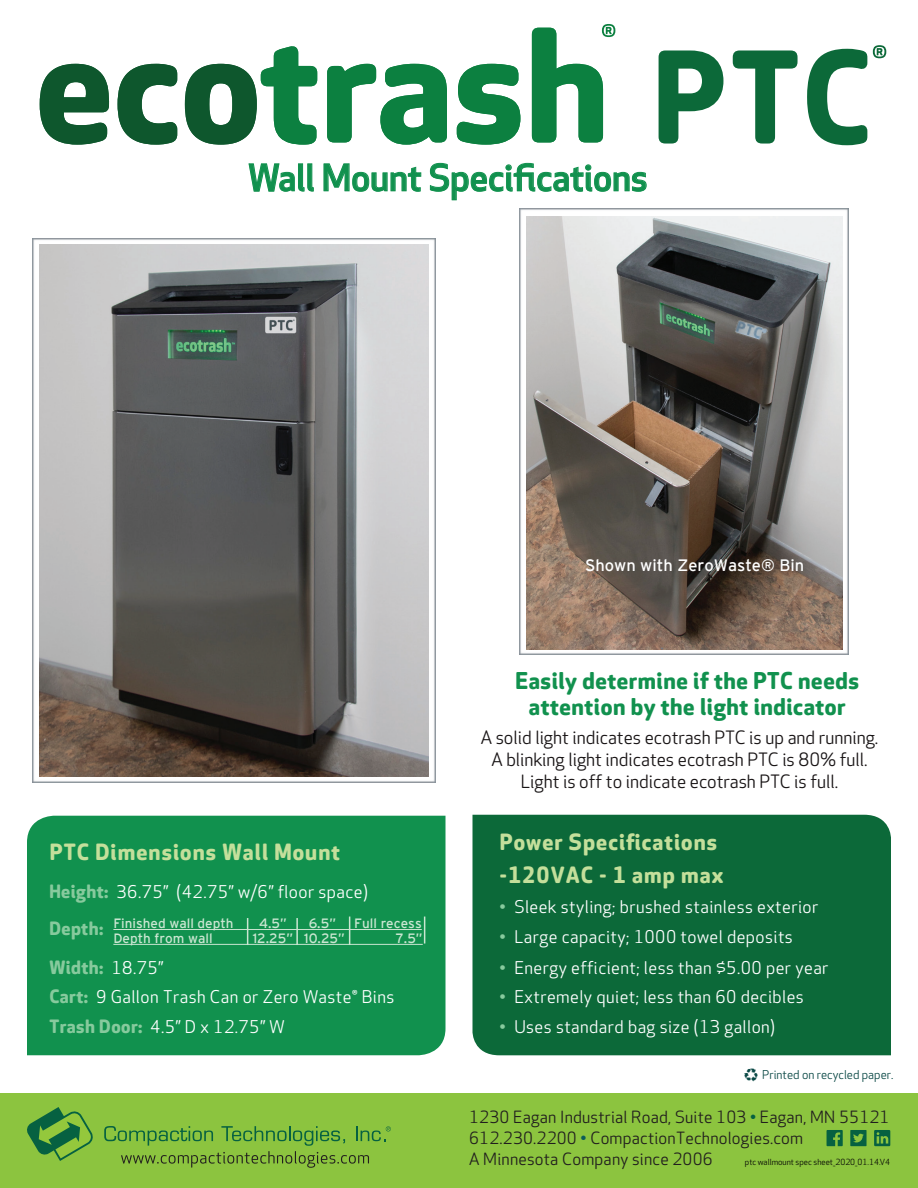
<style>
.page{position:relative;width:918px;height:1188px;background:#fff}
.page>*{position:absolute;margin:0;border:0;box-sizing:border-box;transform-origin:0 0}
.t1{font:700 124.05px "Apex Rounded";color:#0c6939}
.t2{font:500 36px "Apex New";color:#11914e}
.t3{font:700 22.65px/26px "Apex Rounded";letter-spacing:.025em;color:#11914e;text-align:center}
.t4{font:700 21.9px/34px "Apex Rounded";letter-spacing:.05em;color:#c4df9b}
.t5{font:18px/21.6px "Apex Rounded";color:#181415;text-align:center}
.t6{font:700 18px/38.7px "Apex Rounded";letter-spacing:.025em;color:#87ca9d}
.t7{font:17.25px/29.5px "Apex Rounded";letter-spacing:.025em;color:#fff}
.t8{font:16.5px/21px "Apex Rounded";letter-spacing:.015em;color:#211e1e}
.t9{font:16.5px "Interstate";color:#fff}
.t10{font:13.5px "Interstate";color:#cae6d1}
.t11{font:12px "Apex Rounded";color:#0b4946}
.t12{font:8.25px "Apex Rounded";color:#050504}
.s1{font-weight:700;font-size:18px;color:#87ca9d}
.s2{font-weight:400;font-size:17.25px;color:#fff}
.s3{color:#87ca9d}
.s4{font-weight:700;font-size:16.5px}
.s5{color:#066141}
.s6{color:#0b5c59}
</style>
<div class="page">
<img style="left:520px;top:208px;width:329px;height:447px">
<img style="left:33px;top:238px;width:403px;height:545px">
<img style="left:734px;top:319px;width:35px;height:24px">
<svg style="left:248px;top:163px;width:66px;height:29px"></svg>
<svg style="left:323px;top:163px;width:99px;height:29px"></svg>
<svg style="left:429px;top:162px;width:218px;height:39px"></svg>
<div style="left:472px;top:815px;width:419px;height:240px;background:#0c6939"></div>
<div style="left:27px;top:816px;width:419px;height:239px;background:#11914e"></div>
<svg style="left:40px;top:64px;width:69px;height:81px"></svg>
<svg style="left:118px;top:64px;width:59px;height:81px"></svg>
<svg style="left:185px;top:46px;width:132px;height:99px"></svg>
<svg style="left:327px;top:64px;width:120px;height:81px"></svg>
<svg style="left:457px;top:64px;width:63px;height:81px"></svg>
<svg style="left:532px;top:24px;width:83px;height:118px"></svg>
<svg style="left:873px;top:45px;width:13px;height:13px"></svg>
<hr style="left:113px;top:929px;width:309px;height:1px;background:#cae6d1">
<hr style="left:113px;top:944px;width:310px;height:1px;background:#cae6d1">
<svg style="left:247px;top:918px;width:1px;height:26px"></svg>
<hr style="left:296px;top:918px;width:2px;height:27px;background:#cae6d1">
<svg style="left:349px;top:917px;width:1px;height:27px"></svg>
<svg style="left:424px;top:917px;width:1px;height:27px"></svg>
<div style="left:0;top:1094px;width:918px;height:94px;background:#8cc43f"></div>
<svg style="left:27px;top:1107px;width:66px;height:54px"></svg>
<svg style="left:827px;top:1130px;width:16px;height:16px"></svg>
<svg style="left:850px;top:1130px;width:17px;height:16px"></svg>
<svg style="left:874px;top:1130px;width:16px;height:16px"></svg>
<svg style="left:104px;top:1126px;width:287px;height:42px"></svg>
<h2 class="t2" style="left:248px;top:154px;width:401px">Wall Mount Specifications</h2>
<h1 class="t1" style="left:653px;top:25px;width:220px">PTC</h1>
<p class="t9" style="left:585px;top:556px;width:221px">Shown with ZeroWaste® Bin</p>
<h3 class="t3" style="left:515px;top:669px;width:345px">Easily determine if the PTC needs attention by the light indicator</h3>
<p class="t4" style="left:50px;top:835px;width:292px">PTC Dimensions Wall Mount</p>
<p class="t7" style="left:49px;top:878px;width:320px"><span class="s1">Height:</span> 36.75” (42.75” w/6” floor space)</p>
<p class="t6" style="left:49px;top:910px;width:116px">Depth:<br>Width: <span class="s2">18.75”</span></p>
<p class="t7" style="left:49px;top:983px;width:347px"><span class="s1">Cart:</span> 9 Gallon Trash Can or Zero Waste® Bins<br><span class="s1">Trash Door:</span> 4.5” D x 12.75” W</p>
<p class="t10" style="left:113px;top:915px;width:122px">Finished wall depth</p>
<p class="t10" style="left:259px;top:915px;width:29px">4.5”</p>
<p class="t10" style="left:309px;top:915px;width:29px">6.5”</p>
<p class="t10" style="left:354px;top:915px;width:69px">Full recess</p>
<p class="t10" style="left:113px;top:930px;width:101px">Depth from wall</p>
<p class="t10" style="left:253px;top:930px;width:94px">12.25” 10.25”</p>
<p class="t10" style="left:396px;top:930px;width:28px">7.5”</p>
<p class="t5" style="left:481px;top:728px;width:399px">A solid light indicates ecotrash PTC is up and running.<br>A blinking light indicates ecotrash PTC is 80% full.<br>Light is off to indicate ecotrash PTC is full.</p>
<p class="t4" style="left:500px;top:825px;width:225px">Power Specifications -120VAC - 1 amp max</p>
<p class="t7" style="left:500px;top:893px;width:320px"><span class="s3">•</span> Sleek styling; brushed stainless exterior</p>
<p class="t7" style="left:500px;top:922px;width:295px"><span class="s3">•</span> Large capacity; 1000 towel deposits</p>
<p class="t7" style="left:500px;top:953px;width:331px"><span class="s3">•</span> Energy efficient; less than $5.00 per year</p>
<p class="t7" style="left:500px;top:983px;width:306px"><span class="s3">•</span> Extremely quiet; less than 60 decibles</p>
<p class="t7" style="left:500px;top:1013px;width:277px"><span class="s3">•</span> Uses standard bag size (13 gallon)</p>
<p class="t11" style="left:744px;top:1068px;width:151px"><span class="s4">♻</span> Printed on recycled paper.</p>
<p class="t8" style="left:469px;top:1107px;width:422px">1230 Eagan Industrial Road, Suite 103 <span class="s5">•</span> Eagan, MN 55121<br>612.230.2200 <span class="s6">•</span> CompactionTechnologies.com<br>A Minnesota Company since 2006</p>
<p class="t12" style="left:745px;top:1157px;width:147px">ptc wallmount spec sheet_2020_01.14.V4</p>
</div>
